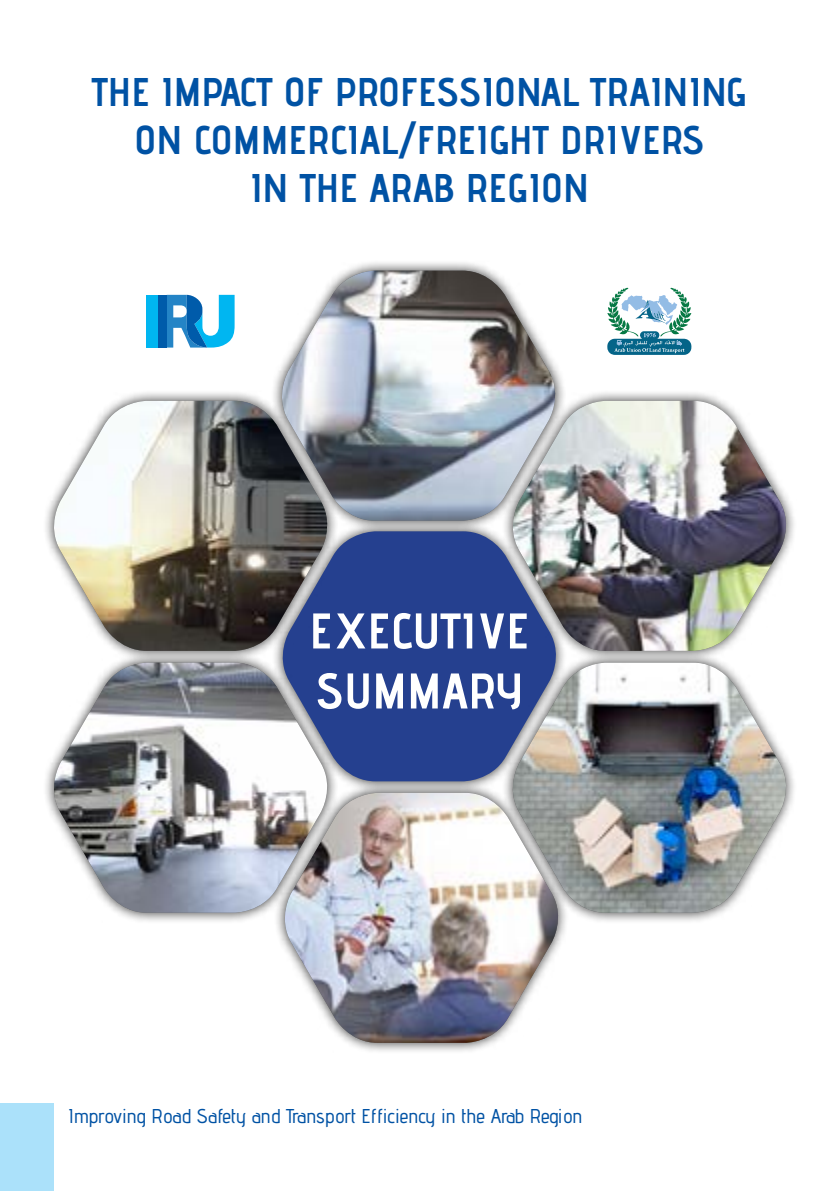
<style>
.page{position:relative;width:840px;height:1191px;background:#fff}
.page>*{position:absolute;margin:0;border:0;box-sizing:border-box;transform-origin:0 0}
.t1{font:700 50px/60px "Advent Pro";color:#fff}
.t2{font:700 40px/48px "Advent Pro";color:#0052a4;text-align:center}
.t3{font:500 20px "Advent Pro";color:#0052a4}
</style>
<div class="page">
<div style="left:338px;top:532px;width:164px;height:249px;background:#25408f"></div>
<div style="left:502px;top:652px;width:294px;height:272px;background:#000;opacity:.75"></div>
<img style="left:504px;top:662px;width:289px;height:250px">
<div style="left:44px;top:390px;width:294px;height:272px;background:#000;opacity:.75"></div>
<img style="left:46px;top:401px;width:289px;height:250px">
<div style="left:274px;top:782px;width:294px;height:272px;background:#000;opacity:.75"></div>
<img style="left:277px;top:793px;width:288px;height:249px">
<div style="left:271px;top:260px;width:294px;height:272px;background:#000;opacity:.75"></div>
<img style="left:274px;top:271px;width:288px;height:249px">
<div style="left:44px;top:652px;width:294px;height:272px;background:#000;opacity:.75"></div>
<img style="left:46px;top:662px;width:289px;height:250px">
<div style="left:502px;top:390px;width:294px;height:272px;background:#000;opacity:.75"></div>
<img style="left:504px;top:401px;width:289px;height:250px">
<div style="left:0;top:1103px;width:54px;height:88px;background:#abe1fa"></div>
<svg style="left:607px;top:287px;width:84px;height:68px"></svg>
<div style="left:146px;top:295px;width:12px;height:52px;background:#00b6f1"></div>
<svg style="left:167px;top:295px;width:67px;height:52px"></svg>
<div style="left:158px;top:295px;width:9px;height:52px;background:#005baa"></div>
<p class="t2" style="left:92px;top:67px;width:656px">THE IMPACT OF PROFESSIONAL TRAINING<br>ON COMMERCIAL/FREIGHT DRIVERS<br>IN THE ARAB REGION</p>
<p class="t1" style="left:309px;top:600px;width:221px">EXECUTIVE<br>SUMMARY</p>
<p class="t3" style="left:68px;top:1103px;width:515px">Improving Road Safety and Transport Efficiency in the Arab Region</p>
</div>
